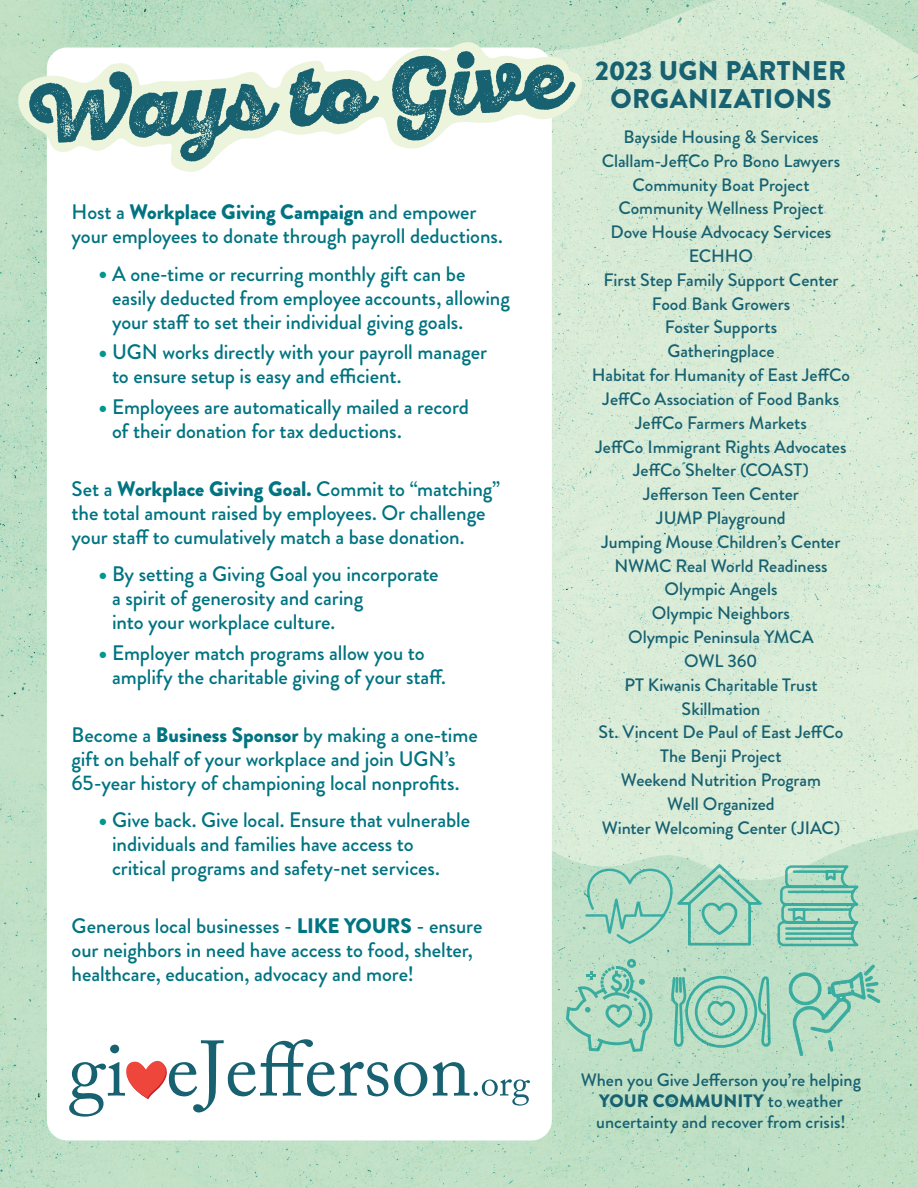
<style>
.page{position:relative;width:918px;height:1188px;background:#fff}
.page>*{position:absolute;margin:0;border:0;box-sizing:border-box;transform-origin:0 0}
.t1{font:900 27px/28.5px "Brandon Grotesque";letter-spacing:.01em;color:#176171;text-align:center}
.t2{font:500 21px/24px "Brandon Grotesque";letter-spacing:-.005em;color:#007481}
.t3{font:500 18px/23.9px "Brandon Grotesque";letter-spacing:-.005em;color:#176171;text-align:center}
.s1{font-weight:900}
.s2{font-weight:900;font-size:22.5px;color:#00978f}
</style>
<div class="page">
<img style="left:0;top:0;width:918px;height:1188px">
<div style="left:47px;top:48px;width:505px;height:1092px;background:#fff;border-radius:20px"></div>
<svg style="left:15px;top:42px;width:568px;height:132px"></svg>
<svg style="left:29px;top:51px;width:546px;height:111px"></svg>
<svg style="left:788px;top:964px;width:93px;height:92px;background:#a6d6be"></svg>
<svg style="left:566px;top:959px;width:86px;height:93px;background:#a3d5be"></svg>
<svg style="left:776px;top:864px;width:84px;height:84px;background:#91ceb9"></svg>
<svg style="left:670px;top:974px;width:100px;height:75px;background:#98d0ba"></svg>
<svg style="left:394px;top:1062px;width:33px;height:34px"></svg>
<svg style="left:433px;top:1062px;width:97px;height:44px"></svg>
<svg style="left:69px;top:1039px;width:319px;height:78px"></svg>
<svg style="left:584px;top:863px;width:179px;height:83px;background:#abd8c1"></svg>
<p class="t2" style="left:72px;top:200px;width:433px">Host a <span class="s1">Workplace Giving Campaign</span> and empower your employees to donate through payroll deductions.</p>
<p class="t2" style="left:112px;top:262px;width:399px;text-indent:-14px"><span class="s2">•</span> A one-time or recurring monthly gift can be easily deducted from employee accounts, allowing your staff to set their individual giving goals.</p>
<p class="t2" style="left:112px;top:341px;width:377px;text-indent:-14px"><span class="s2">•</span> UGN works directly with your payroll manager to ensure setup is easy and efficient.</p>
<p class="t2" style="left:112px;top:395px;width:358px;text-indent:-14px"><span class="s2">•</span> Employees are automatically mailed a record of their donation for tax deductions.</p>
<p class="t2" style="left:72px;top:477px;width:430px">Set a <span class="s1">Workplace Giving Goal.</span> Commit to “matching” the total amount raised by employees. Or challenge your staff to cumulatively match a base donation.</p>
<p class="t2" style="left:112px;top:563px;width:328px;text-indent:-14px"><span class="s2">•</span> By setting a Giving Goal you incorporate a spirit of generosity and caring<br>into your workplace culture.</p>
<p class="t2" style="left:112px;top:641px;width:335px;text-indent:-14px"><span class="s2">•</span> Employer match programs allow you to amplify the charitable giving of your staff.</p>
<p class="t2" style="left:72px;top:723px;width:408px">Become a <span class="s1">Business Sponsor</span> by making a one-time gift on behalf of your workplace and join UGN’s<br>65-year history of championing local nonprofits.</p>
<p class="t2" style="left:112px;top:809px;width:360px;text-indent:-14px"><span class="s2">•</span> Give back. Give local. Ensure that vulnerable individuals and families have access to critical programs and safety-net services.</p>
<p class="t2" style="left:72px;top:914px;width:412px">Generous local businesses - <span class="s1">LIKE YOURS</span> - ensure our neighbors in need have access to food, shelter, healthcare, education, advocacy and more!</p>
<p class="t1" style="left:595px;top:57px;width:253px">2023 UGN PARTNER<br>ORGANIZATIONS</p>
<p class="t3" style="left:592px;top:125px;width:260px">Bayside Housing &amp; Services<br>Clallam-JeffCo Pro Bono Lawyers<br>Community Boat Project<br>Community Wellness Project<br>Dove House Advocacy Services<br>ECHHO<br>First Step Family Support Center<br>Food Bank Growers<br>Foster Supports<br>Gatheringplace<br>Habitat for Humanity of East JeffCo<br>JeffCo Association of Food Banks<br>JeffCo Farmers Markets<br>JeffCo Immigrant Rights Advocates<br>JeffCo Shelter (COAST)<br>Jefferson Teen Center<br>JUMP Playground<br>Jumping Mouse Children’s Center<br>NWMC Real World Readiness<br>Olympic Angels<br>Olympic Neighbors<br>Olympic Peninsula YMCA<br>OWL 360<br>PT Kiwanis Charitable Trust<br>Skillmation<br>St. Vincent De Paul of East JeffCo<br>The Benji Project<br>Weekend Nutrition Program<br>Well Organized<br>Winter Welcoming Center (JIAC)</p>
<p class="t3" style="left:581px;top:1070px;width:282px;line-height:21px">When you Give Jefferson you’re helping<br><span class="s1">YOUR COMMUNITY</span> to weather uncertainty and recover from crisis!</p>
</div>
